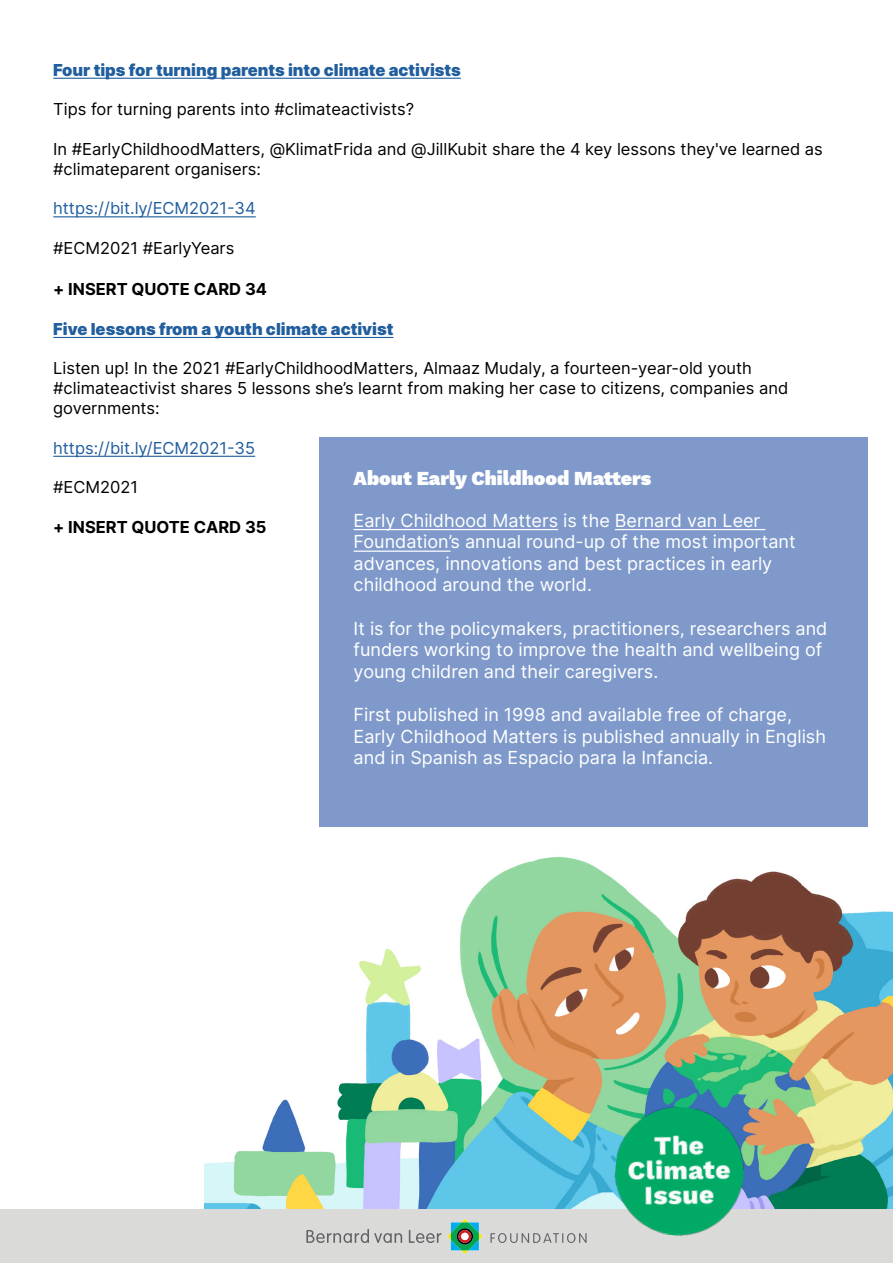
<style>
.page{position:relative;width:893px;height:1263px;background:#fff}
.page>*{position:absolute;margin:0;border:0;box-sizing:border-box;transform-origin:0 0}
.t1{font:900 19.5px "Work Sans";color:#fff}
.t2{font:18px/21.6px "Inter";color:#fff}
.t3{font:16.5px/19.8px "Inter";color:#000}
.t4{font:900 16.5px "Inter";color:#215e9e}
.t5{font:16.5px "Inter";color:#215e9e}
.t6{font:700 16.5px "Inter";color:#000}
</style>
<div class="page">
<div style="left:0;top:1210px;width:893px;height:53px;background:#dadad9"></div>
<svg style="left:306px;top:1229px;width:96px;height:14px"></svg>
<svg style="left:409px;top:1219px;width:73px;height:35px"></svg>
<svg style="left:490px;top:1233px;width:97px;height:10px"></svg>
<img style="left:204px;top:788px;width:689px;height:420px">
<img style="left:609px;top:1101px;width:141px;height:135px">
<div style="left:319px;top:437px;width:548px;height:389px;background:#7f9aca"></div>
<hr style="left:53px;top:78px;width:408px;height:1px;background:#215e9e">
<hr style="left:53px;top:216px;width:203px;height:1px;background:#215e9e">
<hr style="left:53px;top:337px;width:340px;height:1px;background:#215e9e">
<hr style="left:53px;top:456px;width:202px;height:1px;background:#215e9e">
<hr style="left:354px;top:529px;width:204px;height:1px;background:#fff">
<hr style="left:615px;top:529px;width:150px;height:1px;background:#fff">
<hr style="left:354px;top:550px;width:97px;height:2px;background:#fff">
<p class="t4" style="left:53px;top:58px;width:409px">Four tips for turning parents into climate activists</p>
<p class="t3" style="left:53px;top:99px;width:362px">Tips for turning parents into #climateactivists?</p>
<p class="t3" style="left:53px;top:138px;width:771px">In #EarlyChildhoodMatters, @KlimatFrida and @JillKubit share the 4 key lessons they've learned as #climateparent organisers:</p>
<p class="t5" style="left:53px;top:196px;width:204px">https://bit.ly/ECM2021-34</p>
<p class="t3" style="left:53px;top:237px;width:183px">#ECM2021 #EarlyYears</p>
<p class="t6" style="left:53px;top:277px;width:215px">+ INSERT QUOTE CARD 34</p>
<p class="t4" style="left:53px;top:317px;width:342px">Five lessons from a youth climate activist</p>
<p class="t3" style="left:53px;top:358px;width:736px">Listen up! In the 2021 #EarlyChildhoodMatters, Almaaz Mudaly, a fourteen-year-old youth #climateactivist shares 5 lessons she’s learnt from making her case to citizens, companies and governments:</p>
<p class="t5" style="left:53px;top:436px;width:203px">https://bit.ly/ECM2021-35</p>
<p class="t3" style="left:53px;top:477px;width:86px">#ECM2021</p>
<p class="t6" style="left:53px;top:515px;width:215px">+ INSERT QUOTE CARD 35</p>
<p class="t1" style="left:354px;top:464px;width:299px">About Early Childhood Matters</p>
<p class="t2" style="left:354px;top:509px;width:443px">Early Childhood Matters is the Bernard van Leer Foundation’s annual round-up of the most important advances, innovations and best practices in early childhood around the world.</p>
<p class="t2" style="left:354px;top:617px;width:475px">It is for the policymakers, practitioners, researchers and funders working to improve the health and wellbeing of young children and their caregivers.</p>
<p class="t2" style="left:354px;top:703px;width:474px">First published in 1998 and available free of charge,<br>Early Childhood Matters is published annually in English and in Spanish as Espacio para la Infancia.</p>
</div>
